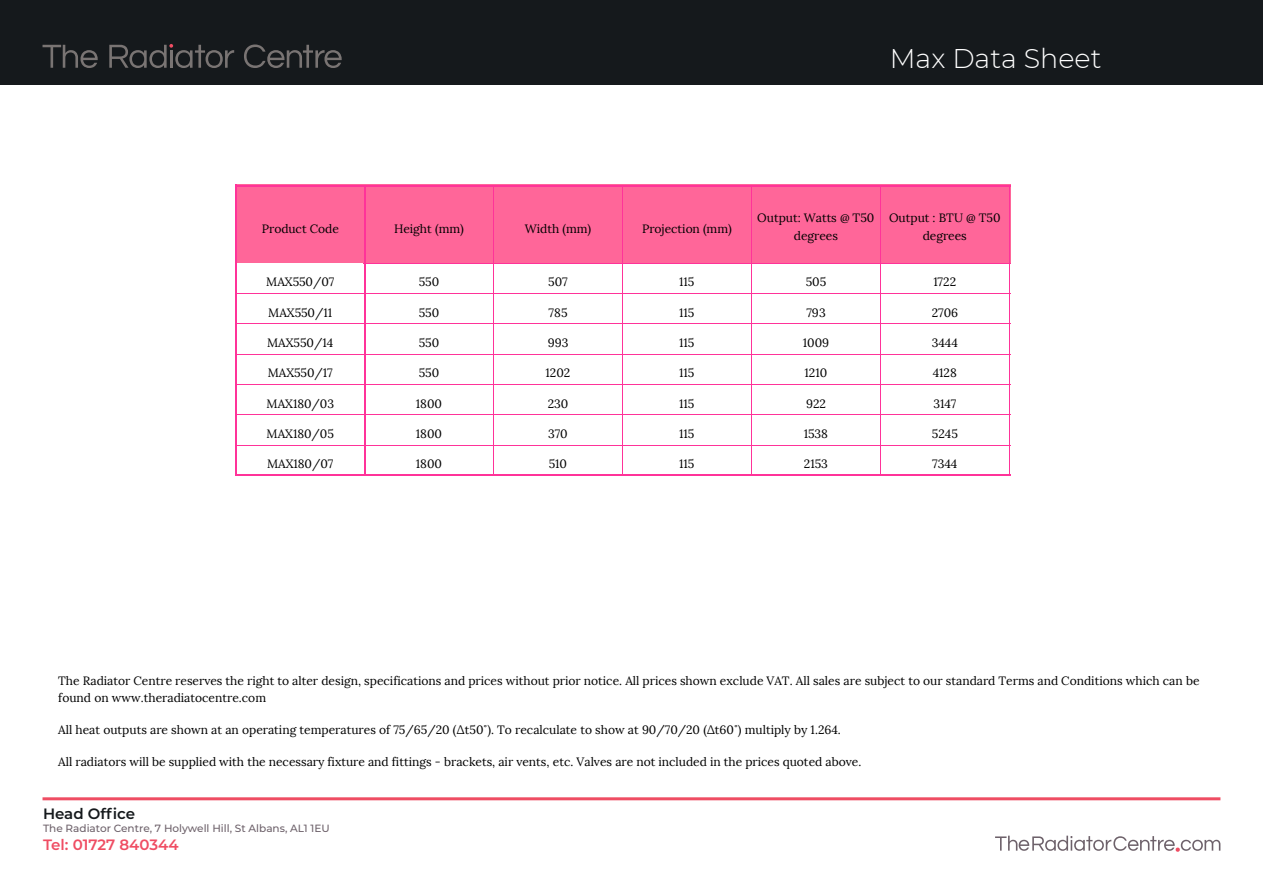
<style>
.page{position:relative;width:1263px;height:893px;background:#fff}
.page>*{position:absolute;margin:0;border:0;box-sizing:border-box;transform-origin:0 0}
.t1{font:300 27px "Montserrat";color:#fff}
.t2{font:600 15px "Montserrat";color:#ef4d63}
.t3{font:600 15px "Montserrat";color:#15191c}
.t4{font:12.15px "Lora";letter-spacing:-.005em;color:#000}
.t5{font:12px/17.2px "Lora";color:#000}
.t6{font:500 10.5px "Montserrat";color:#6d616a}
</style>
<div class="page">
<div style="left:0;top:0;width:1263px;height:85px;background:#15191c"></div>
<svg style="left:995px;top:836px;width:225px;height:16px"></svg>
<svg style="left:244px;top:44px;width:98px;height:24px"></svg>
<svg style="left:43px;top:45px;width:55px;height:23px"></svg>
<svg style="left:109px;top:44px;width:125px;height:24px"></svg>
<hr style="left:43px;top:797px;width:1177px;height:3px;background:#ef4d63">
<div style="left:236px;top:185px;width:128px;height:78px;background:#f69"></div>
<div style="left:364px;top:185px;width:129px;height:78px;background:#f69"></div>
<div style="left:493px;top:185px;width:129px;height:78px;background:#f69"></div>
<div style="left:622px;top:185px;width:129px;height:78px;background:#f69"></div>
<div style="left:751px;top:185px;width:129px;height:78px;background:#f69"></div>
<div style="left:880px;top:185px;width:129px;height:78px;background:#f69"></div>
<hr style="left:236px;top:185px;width:1px;height:289px;background:#f39">
<hr style="left:364px;top:186px;width:1px;height:288px;background:#f39">
<hr style="left:493px;top:186px;width:1px;height:288px;background:#f39">
<hr style="left:622px;top:186px;width:1px;height:288px;background:#f39">
<hr style="left:751px;top:186px;width:1px;height:288px;background:#f39">
<hr style="left:880px;top:186px;width:1px;height:288px;background:#f39">
<hr style="left:1009px;top:186px;width:1px;height:288px;background:#f39">
<hr style="left:236px;top:185px;width:774px;height:1px;background:#f39">
<hr style="left:364px;top:263px;width:646px;height:1px;background:#f39">
<hr style="left:237px;top:293px;width:773px;height:1px;background:#f39">
<hr style="left:237px;top:323px;width:127px;height:1px;background:#f39">
<hr style="left:364px;top:323px;width:129px;height:1px;background:#f39">
<hr style="left:493px;top:323px;width:129px;height:1px;background:#f39">
<hr style="left:622px;top:323px;width:129px;height:1px;background:#f39">
<hr style="left:751px;top:323px;width:129px;height:1px;background:#f39">
<hr style="left:880px;top:323px;width:129px;height:1px;background:#f39">
<hr style="left:237px;top:354px;width:127px;height:1px;background:#f39">
<hr style="left:364px;top:354px;width:129px;height:1px;background:#f39">
<hr style="left:493px;top:354px;width:129px;height:1px;background:#f39">
<hr style="left:622px;top:354px;width:129px;height:1px;background:#f39">
<hr style="left:751px;top:354px;width:129px;height:1px;background:#f39">
<hr style="left:880px;top:354px;width:129px;height:1px;background:#f39">
<hr style="left:237px;top:384px;width:127px;height:1px;background:#f39">
<hr style="left:364px;top:384px;width:129px;height:1px;background:#f39">
<hr style="left:493px;top:384px;width:129px;height:1px;background:#f39">
<hr style="left:622px;top:384px;width:129px;height:1px;background:#f39">
<hr style="left:751px;top:384px;width:129px;height:1px;background:#f39">
<hr style="left:880px;top:384px;width:129px;height:1px;background:#f39">
<hr style="left:237px;top:414px;width:127px;height:1px;background:#f39">
<hr style="left:364px;top:414px;width:129px;height:1px;background:#f39">
<hr style="left:493px;top:414px;width:129px;height:1px;background:#f39">
<hr style="left:622px;top:414px;width:129px;height:1px;background:#f39">
<hr style="left:751px;top:414px;width:129px;height:1px;background:#f39">
<hr style="left:880px;top:414px;width:129px;height:1px;background:#f39">
<hr style="left:237px;top:445px;width:127px;height:1px;background:#f39">
<hr style="left:364px;top:445px;width:129px;height:1px;background:#f39">
<hr style="left:493px;top:445px;width:129px;height:1px;background:#f39">
<hr style="left:622px;top:445px;width:129px;height:1px;background:#f39">
<hr style="left:751px;top:445px;width:129px;height:1px;background:#f39">
<hr style="left:880px;top:445px;width:129px;height:1px;background:#f39">
<hr style="left:236px;top:474px;width:774px;height:1px;background:#f39">
<p class="t1" style="left:890px;top:40px;width:213px">Max Data Sheet</p>
<p class="t5" style="left:262px;top:220px;width:79px">Product Code</p>
<p class="t5" style="left:394px;top:220px;width:71px">Height (mm)</p>
<p class="t5" style="left:525px;top:220px;width:68px">Width (mm)</p>
<p class="t5" style="left:642px;top:220px;width:91px">Projection (mm)</p>
<p class="t5" style="left:757px;top:209px;width:119px">Output: Watts @ T50</p>
<p class="t4" style="left:794px;top:228px;width:46px">degrees</p>
<p class="t5" style="left:889px;top:209px;width:113px">Output : BTU @ T50</p>
<p class="t4" style="left:923px;top:228px;width:46px">degrees</p>
<p class="t5" style="left:266px;top:273px;width:70px">MAX550/07</p>
<p class="t5" style="left:419px;top:274px;width:22px">550</p>
<p class="t5" style="left:548px;top:274px;width:21px">507</p>
<p class="t5" style="left:679px;top:274px;width:17px">115</p>
<p class="t5" style="left:806px;top:274px;width:22px">505</p>
<p class="t5" style="left:933px;top:274px;width:24px">1722</p>
<p class="t5" style="left:268px;top:304px;width:65px">MAX550/11</p>
<p class="t5" style="left:419px;top:304px;width:22px">550</p>
<p class="t5" style="left:549px;top:304px;width:20px">785</p>
<p class="t5" style="left:679px;top:304px;width:17px">115</p>
<p class="t5" style="left:806px;top:304px;width:21px">793</p>
<p class="t5" style="left:932px;top:304px;width:28px">2706</p>
<p class="t5" style="left:267px;top:334px;width:68px">MAX550/14</p>
<p class="t5" style="left:419px;top:334px;width:22px">550</p>
<p class="t5" style="left:548px;top:334px;width:22px">993</p>
<p class="t5" style="left:679px;top:334px;width:17px">115</p>
<p class="t5" style="left:803px;top:334px;width:28px">1009</p>
<p class="t5" style="left:932px;top:334px;width:28px">3444</p>
<p class="t5" style="left:268px;top:365px;width:67px">MAX550/17</p>
<p class="t5" style="left:419px;top:365px;width:22px">550</p>
<p class="t5" style="left:545px;top:365px;width:26px">1202</p>
<p class="t5" style="left:679px;top:365px;width:17px">115</p>
<p class="t5" style="left:805px;top:365px;width:24px">1210</p>
<p class="t5" style="left:933px;top:365px;width:26px">4128</p>
<p class="t5" style="left:267px;top:395px;width:69px">MAX180/03</p>
<p class="t5" style="left:416px;top:395px;width:28px">1800</p>
<p class="t5" style="left:548px;top:395px;width:22px">230</p>
<p class="t5" style="left:679px;top:395px;width:17px">115</p>
<p class="t5" style="left:806px;top:395px;width:21px">922</p>
<p class="t5" style="left:933px;top:395px;width:25px">3147</p>
<p class="t5" style="left:267px;top:425px;width:69px">MAX180/05</p>
<p class="t5" style="left:416px;top:425px;width:28px">1800</p>
<p class="t5" style="left:548px;top:425px;width:21px">370</p>
<p class="t5" style="left:679px;top:425px;width:17px">115</p>
<p class="t5" style="left:804px;top:425px;width:26px">1538</p>
<p class="t5" style="left:932px;top:425px;width:28px">5245</p>
<p class="t5" style="left:267px;top:455px;width:68px">MAX180/07</p>
<p class="t5" style="left:416px;top:455px;width:28px">1800</p>
<p class="t5" style="left:549px;top:455px;width:20px">510</p>
<p class="t5" style="left:679px;top:455px;width:17px">115</p>
<p class="t5" style="left:804px;top:455px;width:25px">2153</p>
<p class="t5" style="left:932px;top:455px;width:27px">7344</p>
<p class="t5" style="left:58px;top:672px;width:1143px">The Radiator Centre reserves the right to alter design, specifications and prices without prior notice. All prices shown exclude VAT. All sales are subject to our standard Terms and Conditions which can be found on www.theradiatocentre.com</p>
<p class="t5" style="left:58px;top:722px;width:784px">All heat outputs are shown at an operating temperatures of 75/65/20 (∆t50˚). To recalculate to show at 90/70/20 (∆t60˚) multiply by 1.264.</p>
<p class="t5" style="left:58px;top:753px;width:805px">All radiators will be supplied with the necessary fixture and fittings - brackets, air vents, etc. Valves are not included in the prices quoted above.</p>
<p class="t3" style="left:43px;top:803px;width:94px">Head Office</p>
<p class="t6" style="left:43px;top:821px;width:288px">The Radiator Centre, 7 Holywell Hill, St Albans, AL1 1EU</p>
<p class="t2" style="left:43px;top:834px;width:137px">Tel: 01727 840344</p>
</div>
